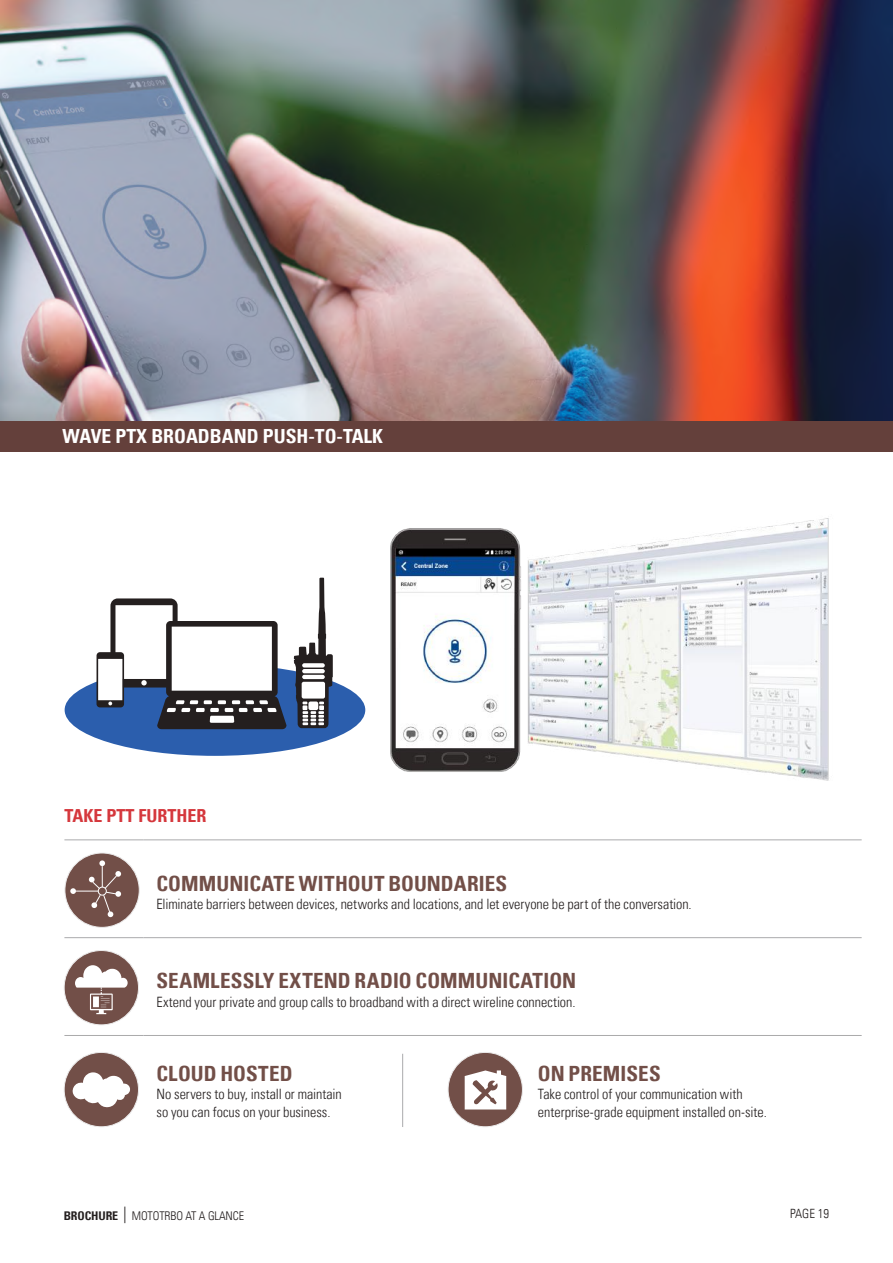
<style>
.page{position:relative;width:893px;height:1263px;background:#fff}
.page>*{position:absolute;margin:0;border:0;box-sizing:border-box;transform-origin:0 0}
.t1{font:700 condensed 21px "Univers LT";letter-spacing:.005em;color:#724f48}
.t2{font:700 condensed 19.5px "Univers LT";color:#fff}
.t3{font:700 condensed 18px "Univers LT";color:#d5373c}
.t4{font:300 condensed 14.25px/18.3px "Univers LT";color:#241f1f}
.t5{font:300 condensed 12.75px "Univers LT";color:#241f1f}
.t6{font:300 condensed 12px "Univers LT";letter-spacing:-.01em;color:#241f1f}
.s1{font-weight:700}
.s2{font-size:16.5px}
</style>
<div class="page">
<img style="left:0;top:0;width:893px;height:421px">
<div style="left:9px;top:421px;width:884px;height:30px;background:#64403b"></div>
<div style="left:0;top:421px;width:23px;height:30px;background:#64403b"></div>
<div style="left:65px;top:664px;width:300px;height:92px;background:#2b5ead;border-radius:50%"></div>
<hr style="left:64px;top:839px;width:80px;height:1px;background:#aaaaac">
<hr style="left:144px;top:839px;width:718px;height:1px;background:#aaaaac">
<hr style="left:64px;top:937px;width:80px;height:1px;background:#aaaaac">
<hr style="left:144px;top:937px;width:718px;height:1px;background:#aaaaac">
<hr style="left:64px;top:1035px;width:80px;height:1px;background:#aaaaac">
<hr style="left:144px;top:1035px;width:718px;height:1px;background:#aaaaac">
<svg style="left:293px;top:578px;width:40px;height:150px"></svg>
<img style="left:528px;top:518px;width:301px;height:263px">
<img style="left:390px;top:528px;width:138px;height:244px">
<div style="left:64px;top:1052px;width:74px;height:75px;background:#724f48;border-radius:50%"></div>
<div style="left:64px;top:1052px;width:75px;height:75px;border:1px solid #ebeaea;border-radius:50%"></div>
<div style="left:448px;top:1052px;width:74px;height:75px;background:#724f48;border-radius:50%"></div>
<div style="left:448px;top:1052px;width:75px;height:75px;border:1px solid #ebeaea;border-radius:50%"></div>
<svg style="left:465px;top:1070px;width:41px;height:39px"></svg>
<svg style="left:72px;top:1072px;width:58px;height:36px"></svg>
<svg style="left:97px;top:598px;width:189px;height:131px"></svg>
<div style="left:65px;top:853px;width:74px;height:74px;background:#724f48;border-radius:50%"></div>
<div style="left:65px;top:853px;width:75px;height:75px;border:1px solid #ebeaea;border-radius:50%"></div>
<svg style="left:70px;top:860px;width:51px;height:57px"></svg>
<div style="left:64px;top:950px;width:74px;height:75px;background:#724f48;border-radius:50%"></div>
<div style="left:64px;top:950px;width:75px;height:75px;border:1px solid #ebeaea;border-radius:50%"></div>
<svg style="left:75px;top:965px;width:53px;height:49px"></svg>
<hr style="left:402px;top:1054px;width:1px;height:73px;background:#aaaaac">
<h2 class="t2" style="left:63px;top:424px;width:322px">WAVE PTX BROADBAND PUSH-TO-TALK</h2>
<p class="t3" style="left:64px;top:805px;width:143px">TAKE PTT FURTHER</p>
<h1 class="t1" style="left:156px;top:870px;width:352px">COMMUNICATE WITHOUT BOUNDARIES</h1>
<p class="t4" style="left:156px;top:895px;width:537px">Eliminate barriers between devices, networks and locations, and let everyone be part of the conversation.</p>
<h1 class="t1" style="left:156px;top:968px;width:421px">SEAMLESSLY EXTEND RADIO COMMUNICATION</h1>
<p class="t4" style="left:156px;top:992px;width:421px">Extend your private and group calls to broadband with a direct wireline connection.</p>
<h1 class="t1" style="left:156px;top:1060px;width:138px">CLOUD HOSTED</h1>
<p class="t4" style="left:156px;top:1085px;width:187px">No servers to buy, install or maintain so you can focus on your business.</p>
<h1 class="t1" style="left:538px;top:1060px;width:124px">ON PREMISES</h1>
<p class="t4" style="left:538px;top:1085px;width:230px">Take control of your communication with enterprise-grade equipment installed on-site.</p>
<p class="t6" style="left:64px;top:1209px;width:182px"><span class="s1">BROCHURE</span> <span class="s2">|</span> MOTOTRBO AT A GLANCE</p>
<p class="t5" style="left:790px;top:1206px;width:41px">PAGE 19</p>
</div>
